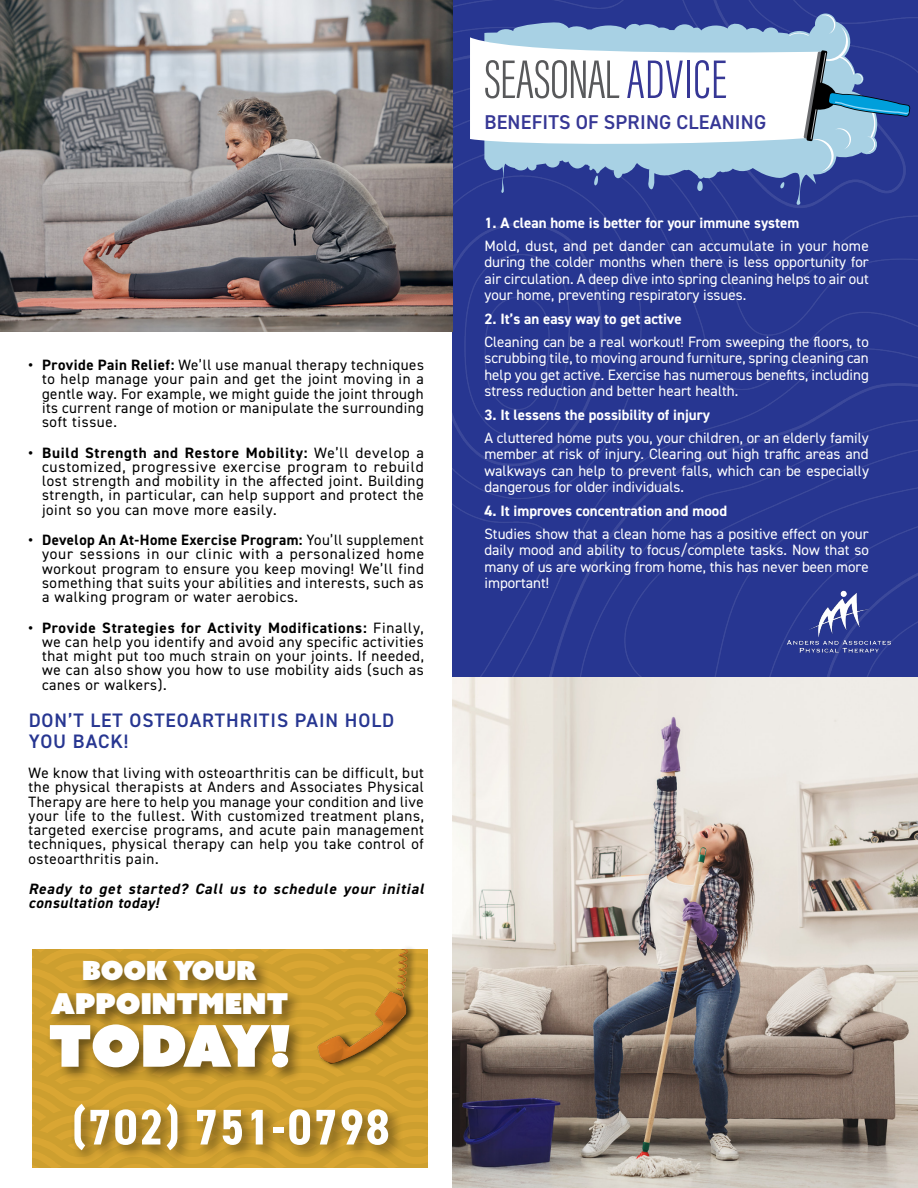
<style>
.page{position:relative;width:918px;height:1188px;background:#fff}
.page>*{position:absolute;margin:0;border:0;box-sizing:border-box;transform-origin:0 0}
.t1{font:57.45px "Azo Sans Uber";letter-spacing:-.045em;color:#fff}
.t2{font:300 56.1px "Acumin Pro Extra Cond";letter-spacing:.005em;color:#58595b}
.t3{font:700 condensed 50.25px "DIN2014";letter-spacing:.04em;color:#fff}
.t4{font:28.8px "Azo Sans Uber";color:#fff}
.t5{font:26.4px "Azo Sans Uber";color:#fff}
.t6{font:600 20.1px "DIN2014";letter-spacing:.01em;color:#363795}
.t7{font:600 19.5px/21px "DIN2014";letter-spacing:.05em;color:#273691}
.t8{font:15px/14.2px "DIN2014";letter-spacing:.04em;color:#000;text-align:justify}
.t9{font:15px/16.5px "DIN2014";color:#fff;text-align:justify}
.t10{font:700 15px "DIN2014";color:#fff}
.t11{font:italic 700 15px/14.2px "DIN2014";letter-spacing:.055em;color:#000}
.s1{font-weight:700}
.s2{color:#363795}
</style>
<div class="page">
<svg style="left:32px;top:949px;width:396px;height:219px;background:#d2a230"></svg>
<div style="left:453px;top:0;width:465px;height:677px;background:#273691"></div>
<div style="left:46px;top:957px;width:259px;height:126px;background:#000;opacity:.48"></div>
<div style="left:70px;top:1101px;width:334px;height:64px;background:#000;opacity:.44"></div>
<div style="left:317px;top:945px;width:100px;height:125px;background:#000;opacity:.75"></div>
<img style="left:308px;top:949px;width:107px;height:118px">
<img style="left:773px;top:590px;width:132px;height:64px">
<img style="left:0;top:0;width:453px;height:332px">
<div style="left:484px;top:12px;width:396px;height:194px;background:#273691"></div>
<svg style="left:470px;top:14px;width:440px;height:177px"></svg>
<img style="left:453px;top:677px;width:465px;height:511px">
<p class="t8" style="left:42px;top:358px;width:383px;text-indent:-14px"><span class="s1">• Provide Pain Relief:</span> We’ll use manual therapy techniques to help manage your pain and get the joint moving in a gentle way. For example, we might guide the joint through its current range of motion or manipulate the surrounding soft tissue.</p>
<p class="t8" style="left:42px;top:445px;width:383px;text-indent:-14px"><span class="s1">• Build Strength and Restore Mobility:</span> We’ll develop a customized, progressive exercise program to rebuild lost strength and mobility in the affected joint. Building strength, in particular, can help support and protect the joint so you can move more easily.</p>
<p class="t8" style="left:42px;top:533px;width:384px;text-indent:-14px"><span class="s1">• Develop An At-Home Exercise Program:</span> You’ll supplement your sessions in our clinic with a personalized home workout program to ensure you keep moving! We’ll find something that suits your abilities and interests, such as a walking program or water aerobics.</p>
<p class="t8" style="left:42px;top:620px;width:383px;text-indent:-14px"><span class="s1">• Provide Strategies for Activity Modifications:</span> Finally, we can help you identify and avoid any specific activities that might put too much strain on your joints. If needed, we can also show you how to use mobility aids (such as canes or walkers).</p>
<h3 class="t7" style="left:29px;top:709px;width:367px">DON’T LET OSTEOARTHRITIS PAIN HOLD<br>YOU BACK!</h3>
<p class="t8" style="left:29px;top:766px;width:397px">We know that living with osteoarthritis can be difficult, but the physical therapists at Anders and Associates Physical Therapy are here to help you manage your condition and live your life to the fullest. With customized treatment plans, targeted exercise programs, and acute pain management techniques, physical therapy can help you take control of osteoarthritis pain.</p>
<p class="t11" style="left:29px;top:882px;width:397px">Ready to get started? Call us to schedule your initial consultation today!</p>
<h3 class="t5" style="left:82px;top:952px;width:176px">BOOK YOUR</h3>
<h3 class="t4" style="left:51px;top:984px;width:239px">APPOINTMENT</h3>
<h1 class="t1" style="left:48px;top:1008px;width:244px">TODAY!</h1>
<h3 class="t3" style="left:72px;top:1094px;width:319px">(702) 751-0798</h3>
<h2 class="t2" style="left:484px;top:46px;width:244px">SEASONAL<span class="s2">ADVICE</span></h2>
<h3 class="t6" style="left:485px;top:109px;width:283px">BENEFITS OF SPRING CLEANING</h3>
<p class="t10" style="left:484px;top:213px;width:316px">1. A clean home is better for your immune system</p>
<p class="t9" style="left:484px;top:237px;width:386px">Mold, dust, and pet dander can accumulate in your home during the colder months when there is less opportunity for air circulation. A deep dive into spring cleaning helps to air out your home, preventing respiratory issues.</p>
<p class="t10" style="left:484px;top:309px;width:199px">2. It’s an easy way to get active</p>
<p class="t9" style="left:484px;top:333px;width:386px">Cleaning can be a real workout! From sweeping the floors, to scrubbing tile, to moving around furniture, spring cleaning can help you get active. Exercise has numerous benefits, including stress reduction and better heart health.</p>
<p class="t10" style="left:484px;top:405px;width:227px">3. It lessens the possibility of injury</p>
<p class="t9" style="left:484px;top:429px;width:386px">A cluttered home puts you, your children, or an elderly family member at risk of injury. Clearing out high traffic areas and walkways can help to prevent falls, which can be especially dangerous for older individuals.</p>
<p class="t10" style="left:484px;top:501px;width:244px">4. It improves concentration and mood</p>
<p class="t9" style="left:484px;top:525px;width:386px">Studies show that a clean home has a positive effect on your daily mood and ability to focus/complete tasks. Now that so many of us are working from home, this has never been more important!</p>
</div>
